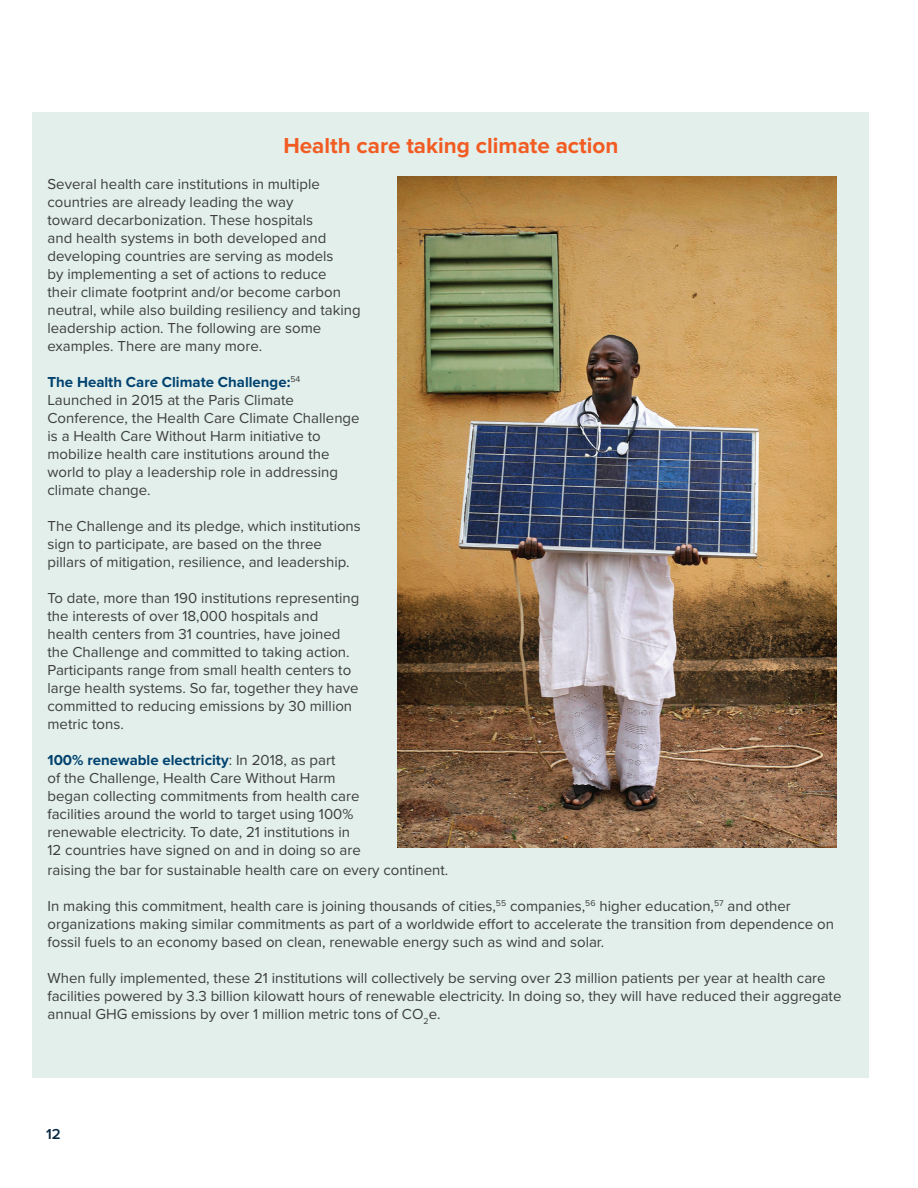
<style>
.page{position:relative;width:918px;height:1188px;background:#fff}
.page>*{position:absolute;margin:0;border:0;box-sizing:border-box;transform-origin:0 0}
.t1{font:700 22.5px "Proxima Nova";color:#f25b21}
.t2{font:15px/18px "Proxima Nova";color:#3e3e3f}
.t3{font:600 15px "Proxima Nova";color:#08273f}
.s1{font-weight:700;color:#00426f}
</style>
<div class="page">
<div style="left:32px;top:112px;width:836px;height:966px;background:#e2efeb"></div>
<img style="left:398px;top:176px;width:438px;height:672px">
<p class="t1" style="left:283px;top:132px;width:336px">Health care taking climate action</p>
<p class="t2" style="left:48px;top:175px;width:315px">Several health care institutions in multiple countries are already leading the way<br>toward decarbonization. These hospitals<br>and health systems in both developed and developing countries are serving as models<br>by implementing a set of actions to reduce<br>their climate footprint and/or become carbon neutral, while also building resiliency and taking leadership action. The following are some examples. There are many more.</p>
<p class="t2" style="left:48px;top:373px;width:314px"><span class="s1">The Health Care Climate Challenge:</span><sup>54<br></sup>Launched in 2015 at the Paris Climate Conference, the Health Care Climate Challenge is a Health Care Without Harm initiative to mobilize health care institutions around the world to play a leadership role in addressing climate change.</p>
<p class="t2" style="left:48px;top:517px;width:315px">The Challenge and its pledge, which institutions sign to participate, are based on the three pillars of mitigation, resilience, and leadership.</p>
<p class="t2" style="left:48px;top:589px;width:313px">To date, more than 190 institutions representing the interests of over 18,000 hospitals and health centers from 31 countries, have joined the Challenge and committed to taking action.<br>Participants range from small health centers to large health systems. So far, together they have committed to reducing emissions by 30 million metric tons.</p>
<p class="t2" style="left:48px;top:751px;width:315px"><span class="s1">100% renewable electricity</span>: In 2018, as part<br>of the Challenge, Health Care Without Harm began collecting commitments from health care facilities around the world to target using 100% renewable electricity. To date, 21 institutions in 12 countries have signed on and in doing so are</p>
<p class="t2" style="left:48px;top:862px;width:402px">raising the bar for sustainable health care on every continent.</p>
<p class="t2" style="left:48px;top:898px;width:788px">In making this commitment, health care is joining thousands of cities,<sup>55</sup> companies,<sup>56</sup> higher education,<sup>57</sup> and other organizations making similar commitments as part of a worldwide effort to accelerate the transition from dependence on fossil fuels to an economy based on clean, renewable energy such as wind and solar.</p>
<p class="t2" style="left:48px;top:970px;width:795px">When fully implemented, these 21 institutions will collectively be serving over 23 million patients per year at health care facilities powered by 3.3 billion kilowatt hours of renewable electricity. In doing so, they will have reduced their aggregate annual GHG emissions by over 1 million metric tons of CO<sub>2</sub>e.</p>
<p class="t3" style="left:46px;top:1126px;width:16px">12</p>
</div>
